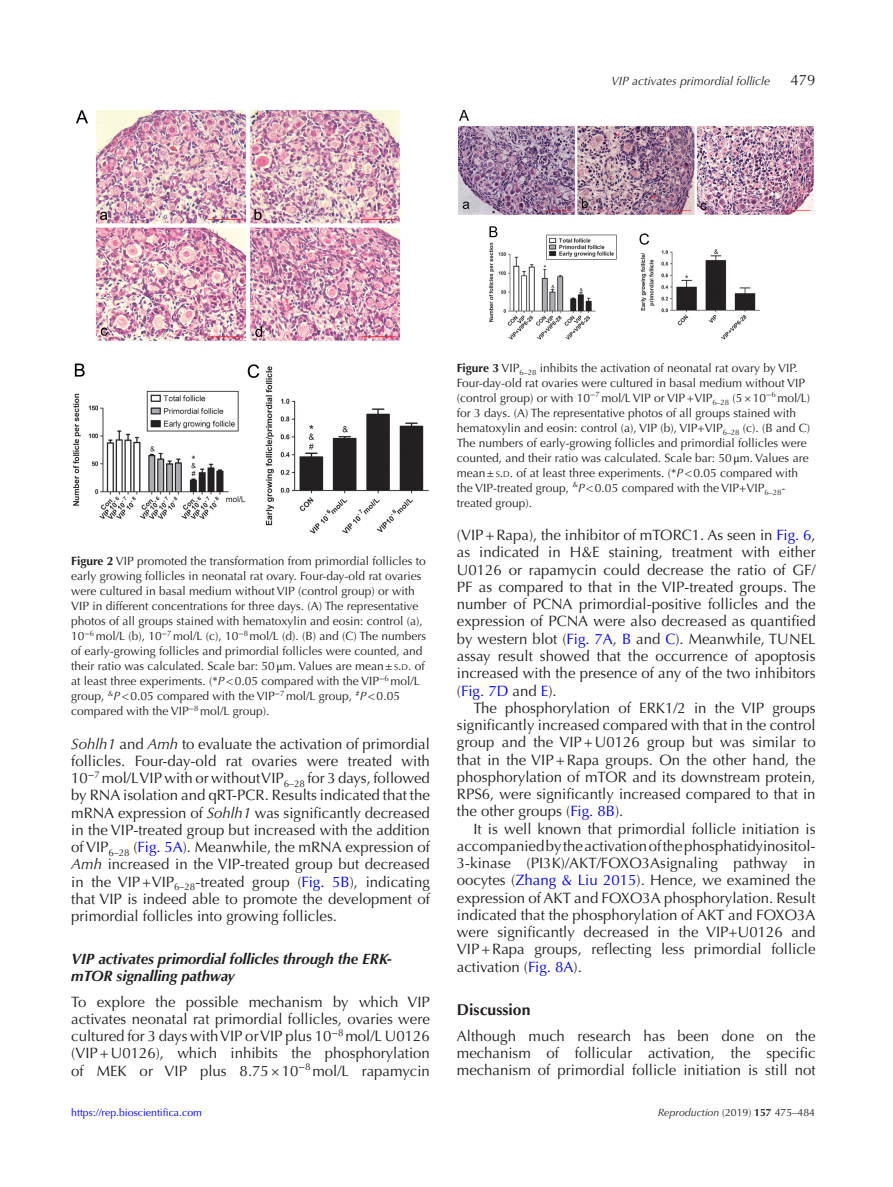
<style>
.page{position:relative;width:893px;height:1187px;background:#fff}
.page>*{position:absolute;margin:0;border:0;box-sizing:border-box;transform-origin:0 0}
.t1{font:700 15.75px "Optima LT Std";color:#231f20}
.TXI{font:15px/17.2px "Optima LT Std";color:#231f20;text-align:justify}
.TXT{font:15px/17.2px "Optima LT Std";color:#231f20;text-align:justify}
.t2{font:italic 700 15px/16.5px "Optima LT Std";letter-spacing:-.01em;color:#231f20}
.FC{font:12px/15px "Optima LT Std";color:#231f20}
.t3{font:italic 12px "Optima LT Std";color:#231f20}
.t4{font:10.5px "Optima LT Std";color:#00f}
.t5{font:10.5px "Optima LT Std";color:#231f20}
.s1{font-weight:700}
.s2{font-family:"STIX General"}
.s3{font-size:8.4px}
.s4{font-style:inherit}
.s5{font-style:italic}
.s6{color:#00f}
</style>
<div class="page">
<img style="left:73px;top:110px;width:356px;height:424px">
<img style="left:458px;top:110px;width:356px;height:230px">
<p class="t3" style="left:611px;top:74px;width:160px">VIP activates primordial follicle</p>
<p class="TXI" style="left:791px;top:71px;width:27px">479</p>
<p class="FC" style="left:71px;top:553px;width:356px"><span class="s1">Figure 2</span> VIP promoted the transformation from primordial follicles to early growing follicles in neonatal rat ovary. Four-day-old rat ovaries were cultured in basal medium without VIP (control group) or with VIP in different concentrations for three days. (A) The representative photos of all groups stained with hematoxylin and eosin: control (a), 10<sup>−</sup><sup>6</sup> mol/L (b), 10<sup>−</sup><sup>7</sup> mol/L (c), 10<sup>−</sup><sup>8</sup> mol/L (d). (B) and (C) The numbers of early-growing follicles and primordial follicles were counted, and their ratio was calculated. Scale bar: 50<span class="s2">μ</span>m. Values are mean± <span class="s3">s</span><span class="s4">.</span><span class="s3">d</span><span class="s4">.</span> of at least three experiments. (*<span class="s5">P</span>&lt;0.05 compared with the VIP<sup>−</sup><sup>6</sup> mol/L group, <sup>&amp;</sup><span class="s5">P</span>&lt;0.05 compared with the VIP<sup>−</sup><sup>7</sup> mol/L group, <sup>#</sup><span class="s5">P</span>&lt;0.05 compared with the VIP<sup>−</sup><sup>8</sup> mol/L group).</p>
<p class="TXI" style="left:71px;top:735px;width:360px"><span class="s5">Sohlh1</span> and <span class="s5">Amh</span> to evaluate the activation of primordial follicles. Four-day-old rat ovaries were treated with 10<sup>−</sup><sup>7</sup> mol/L VIP with or without VIP<sub>6–28</sub> for 3 days, followed by RNA isolation and qRT-PCR. Results indicated that the mRNA expression of <span class="s5">Sohlh1</span> was significantly decreased in the VIP-treated group but increased with the addition of VIP<sub>6–28</sub> (<span class="s6">Fig. 5A</span>). Meanwhile, the mRNA expression of <span class="s5">Amh</span> increased in the VIP-treated group but decreased in the VIP+VIP<sub>6–28</sub>-treated group (<span class="s6">Fig. 5B</span>), indicating that VIP is indeed able to promote the development of primordial follicles into growing follicles.</p>
<h2 class="t2" style="left:71px;top:950px;width:322px">VIP activates primordial follicles through the ERK&shy;mTOR signalling pathway</h2>
<p class="TXT" style="left:71px;top:993px;width:360px">To explore the possible mechanism by which VIP activates neonatal rat primordial follicles, ovaries were cultured for 3 days with VIP or VIP plus 10<sup>−</sup><sup>8</sup> mol/L U0126 (VIP+U0126), which inhibits the phosphorylation of MEK or VIP plus 8.75×10<sup>−</sup><sup>8</sup> mol/L rapamycin</p>
<p class="FC" style="left:457px;top:360px;width:355px"><span class="s1">Figure 3</span> VIP<sub>6–28</sub> inhibits the activation of neonatal rat ovary by VIP.<br>Four-day-old rat ovaries were cultured in basal medium without VIP (control group) or with 10<sup>−</sup><sup>7</sup> mol/L VIP or VIP+VIP<sub>6–28</sub> (5×10<sup>−</sup><sup>6</sup> mol/L) for 3 days. (A) The representative photos of all groups stained with hematoxylin and eosin: control (a), VIP (b), VIP+VIP<sub>6–28</sub> (c). (B and C)<br>The numbers of early-growing follicles and primordial follicles were counted, and their ratio was calculated. Scale bar: 50<span class="s2">μ</span>m. Values are mean± <span class="s3">s</span><span class="s4">.</span><span class="s3">d</span><span class="s4">.</span> of at least three experiments. (*<span class="s5">P</span>&lt;0.05 compared with the VIP-treated group, <sup>&amp;</sup><span class="s5">P</span>&lt;0.05 compared with the VIP+VIP<sub>6–28</sub>- treated group).</p>
<p class="TXT" style="left:457px;top:526px;width:360px">(VIP+Rapa), the inhibitor of mTORC1. As seen in <span class="s6">Fig. 6</span>, as indicated in H&amp;E staining, treatment with either U0126 or rapamycin could decrease the ratio of GF/ PF as compared to that in the VIP-treated groups. The number of PCNA primordial-positive follicles and the expression of PCNA were also decreased as quantified by western blot (<span class="s6">Fig. 7A</span>, <span class="s6">B</span> and <span class="s6">C</span>). Meanwhile, TUNEL assay result showed that the occurrence of apoptosis increased with the presence of any of the two inhibitors (<span class="s6">Fig. 7D</span> and <span class="s6">E</span>).</p>
<p class="TXI" style="left:457px;top:699px;width:360px;text-indent:16px">The phosphorylation of ERK1/2 in the VIP groups significantly increased compared with that in the control group and the VIP+U0126 group but was similar to that in the VIP+Rapa groups. On the other hand, the phosphorylation of mTOR and its downstream protein, RPS6, were significantly increased compared to that in the other groups (<span class="s6">Fig. 8B</span>).</p>
<p class="TXI" style="left:457px;top:820px;width:360px;text-indent:16px">It is well known that primordial follicle initiation is accompanied by the activation of the phosphatidyinositol-3-kinase (PI3K)/AKT/FOXO3Asignaling pathway in oocytes (<span class="s6">Zhang &amp; Liu 2015</span>). Hence, we examined the expression of AKT and FOXO3A phosphorylation. Result indicated that the phosphorylation of AKT and FOXO3A were significantly decreased in the VIP+U0126 and VIP+Rapa groups, reflecting less primordial follicle activation (<span class="s6">Fig. 8A</span>).</p>
<h1 class="t1" style="left:457px;top:1000px;width:75px">Discussion</h1>
<p class="TXT" style="left:457px;top:1027px;width:360px">Although much research has been done on the mechanism of follicular activation, the specific mechanism of primordial follicle initiation is still not</p>
<p class="t4" style="left:71px;top:1105px;width:132px">https://rep.bioscientifica.com</p>
<p class="t5" style="left:658px;top:1105px;width:159px"><span class="s5">Reproduction</span> (2019) <span class="s1">157</span> 475–484</p>
</div>
